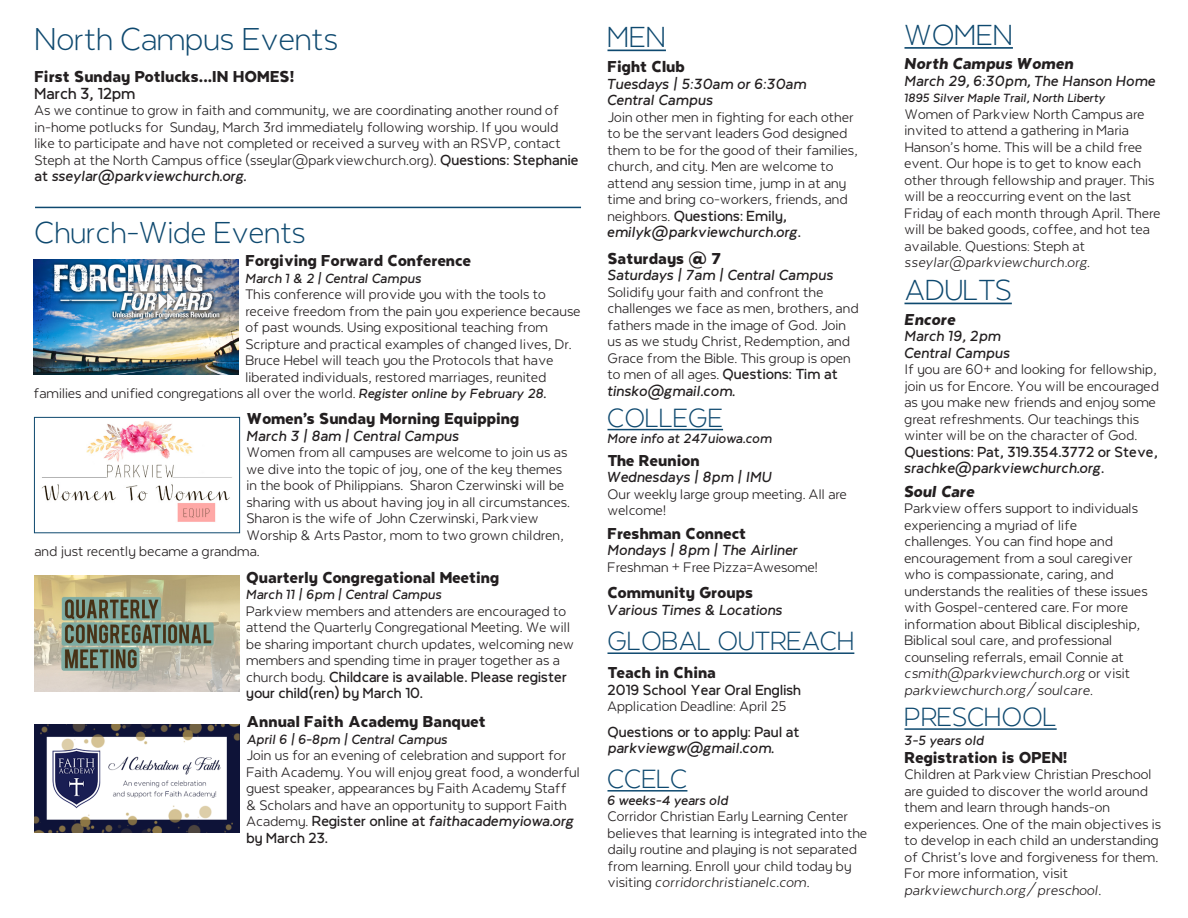
<style>
.page{position:relative;width:1188px;height:918px;background:#fff}
.page>*{position:absolute;margin:0;border:0;box-sizing:border-box;transform-origin:0 0}
.t1{font:300 36px "Brentwood Baptist";color:#0e496f}
.t2{font:300 34.5px "Brentwood Baptist";color:#0e496f}
.t3{font:300 33px "Brentwood Baptist";color:#0e496f}
.t4{font:300 30px "Brentwood Baptist";color:#0e496f}
.t5{font:900 18px "Brentwood Baptist";color:#231f20}
.t6{font:italic 900 18px "Brentwood Baptist";color:#231f20}
.t7{font:700 18px "Brentwood Baptist";color:#231f20}
.t8{font:16.5px/16.5px "Brentwood Baptist";color:#231f20}
.t9{font:italic 700 16.5px "Brentwood Baptist";color:#231f20}
.t10{font:italic 16.5px "Brentwood Baptist";color:#231f20}
.t11{font:700 16.5px "Brentwood Baptist";color:#231f20}
.t12{font:italic 700 15px "Brentwood Baptist";color:#231f20}
.t13{font:italic 700 13.5px "Brentwood Baptist";color:#231f20}
.s1{font-weight:700}
.s2{font-weight:700;font-style:italic}
.s3{font-weight:700;font-style:italic;font-size:15px}
.s4{font-style:normal}
.s5{font-style:italic}
</style>
<div class="page">
<hr style="left:35px;top:207px;width:546px;height:1px;background:#0e496f">
<hr style="left:904px;top:303px;width:108px;height:1px;background:#0e496f">
<hr style="left:608px;top:50px;width:58px;height:1px;background:#0e496f">
<hr style="left:904px;top:47px;width:109px;height:2px;background:#0e496f">
<hr style="left:608px;top:429px;width:115px;height:1px;background:#0e496f">
<hr style="left:608px;top:652px;width:246px;height:2px;background:#0e496f">
<img style="left:34px;top:259px;width:205px;height:116px">
<img style="left:34px;top:576px;width:205px;height:115px">
<img style="left:41px;top:421px;width:191px;height:101px">
<div style="left:34px;top:417px;width:206px;height:116px;border:1px solid #0e496f"></div>
<img style="left:34px;top:725px;width:206px;height:107px">
<hr style="left:904px;top:728px;width:153px;height:2px;background:#0e496f">
<hr style="left:608px;top:790px;width:79px;height:2px;background:#0e496f">
<p class="t1" style="left:35px;top:14px;width:305px">North Campus Events</p>
<p class="t5" style="left:34px;top:64px;width:261px">First Sunday Potlucks...IN HOMES!</p>
<p class="t7" style="left:34px;top:80px;width:103px">March 3, 12pm</p>
<p class="t8" style="left:34px;top:101px;width:546px">As we continue to grow in faith and community, we are coordinating another round of in-home potlucks for Sunday, March 3rd immediately following worship. If you would like to participate and have not completed or received a survey with an RSVP, contact Steph at the North Campus office (sseylar@parkviewchurch.org). <span class="s1">Questions: Stephanie at</span> <span class="s2">sseylar@parkviewchurch.org.</span></p>
<p class="t2" style="left:35px;top:208px;width:273px">Church-Wide Events</p>
<p class="t5" style="left:245px;top:248px;width:227px">Forgiving Forward Conference</p>
<p class="t12" style="left:245px;top:268px;width:178px">March 1 &amp; 2 | Central Campus</p>
<p class="t8" style="left:245px;top:285px;width:302px">This conference will provide you with the tools to</p>
<p class="t8" style="left:245px;top:301px;width:337px">receive freedom from the pain you experience because</p>
<p class="t8" style="left:245px;top:318px;width:304px">of past wounds. Using expositional teaching from</p>
<p class="t8" style="left:245px;top:334px;width:328px">Scripture and practical examples of changed lives, Dr.</p>
<p class="t8" style="left:245px;top:351px;width:310px">Bruce Hebel will teach you the Protocols that have</p>
<p class="t8" style="left:245px;top:367px;width:303px">liberated individuals, restored marriages, reunited</p>
<p class="t8" style="left:34px;top:384px;width:514px">families and unified congregations all over the world. <span class="s3">Register online by February 28.</span></p>
<p class="t5" style="left:247px;top:406px;width:274px">Women's Sunday Morning Equipping</p>
<p class="t9" style="left:247px;top:424px;width:214px">March 3 | 8am | Central Campus</p>
<p class="t8" style="left:247px;top:443px;width:322px">Women from all campuses are welcome to join us as</p>
<p class="t8" style="left:247px;top:459px;width:317px">we dive into the topic of joy, one of the key themes</p>
<p class="t8" style="left:247px;top:476px;width:319px">in the book of Philippians. Sharon Czerwinski will be</p>
<p class="t8" style="left:247px;top:492px;width:325px">sharing with us about having joy in all circumstances.</p>
<p class="t8" style="left:247px;top:509px;width:294px">Sharon is the wife of John Czerwinski, Parkview</p>
<p class="t8" style="left:247px;top:525px;width:319px">Worship &amp; Arts Pastor, mom to two grown children,</p>
<p class="t8" style="left:34px;top:542px;width:227px">and just recently became a grandma.</p>
<p class="t5" style="left:246px;top:564px;width:255px">Quarterly Congregational Meeting</p>
<p class="t12" style="left:246px;top:584px;width:197px">March 11 | 6pm | Central Campus</p>
<p class="t8" style="left:246px;top:601px;width:329px">Parkview members and attenders are encouraged to attend the Quarterly Congregational Meeting. We will be sharing important church updates, welcoming new members and spending time in prayer together as a church body. <span class="s1">Childcare is available. Please register your child(ren) by March 10.</span></p>
<p class="t5" style="left:246px;top:709px;width:241px">Annual Faith Academy Banquet</p>
<p class="t12" style="left:246px;top:729px;width:203px">April 6 | 6-8pm | Central Campus</p>
<p class="t8" style="left:246px;top:746px;width:335px">Join us for an evening of celebration and support for Faith Academy. You will enjoy great food, a wonderful guest speaker, appearances by Faith Academy Staff &amp; Scholars and have an opportunity to support Faith Academy. <span class="s1">Register online at</span> <span class="s2">faithacademyiowa.org </span><span class="s1">by March 23.</span></p>
<p class="t3" style="left:608px;top:14px;width:60px">MEN</p>
<p class="t5" style="left:608px;top:54px;width:79px">Fight Club</p>
<p class="t9" style="left:608px;top:72px;width:201px">Tuesdays | 5:30am or 6:30am</p>
<p class="t9" style="left:608px;top:89px;width:107px">Central Campus</p>
<p class="t8" style="left:608px;top:107px;width:252px">Join other men in fighting for each other to be the servant leaders God designed them to be for the good of their families, church, and city. Men are welcome to attend any session time, jump in at any time and bring co-workers, friends, and neighbors. <span class="s1">Questions: Emily,</span></p>
<p class="t9" style="left:608px;top:221px;width:195px">emilyk@parkviewchurch.org<span class="s4">.</span></p>
<p class="t5" style="left:608px;top:245px;width:115px">Saturdays @ 7</p>
<p class="t9" style="left:608px;top:263px;width:228px">Saturdays | 7am | Central Campus</p>
<p class="t8" style="left:608px;top:282px;width:253px">Solidify your faith and confront the challenges we face as men, brothers, and fathers made in the image of God. Join us as we study Christ, Redemption, and Grace from the Bible. This group is open to men of all ages. <span class="s1">Questions: Tim at </span><span class="s2">tinsko@gmail.com.</span></p>
<p class="t4" style="left:608px;top:396px;width:117px">COLLEGE</p>
<p class="t5" style="left:608px;top:447px;width:94px">The Reunion</p>
<p class="t9" style="left:608px;top:466px;width:167px">Wednesdays | 8pm | IMU</p>
<p class="t8" style="left:608px;top:484px;width:241px">Our weekly large group meeting. All are welcome!</p>
<p class="t12" style="left:608px;top:428px;width:166px">More info at 247uiowa.com</p>
<p class="t5" style="left:608px;top:520px;width:140px">Freshman Connect</p>
<p class="t9" style="left:608px;top:539px;width:192px">Mondays | 8pm | The Airliner</p>
<p class="t8" style="left:608px;top:557px;width:212px">Freshman + Free Pizza=Awesome!</p>
<p class="t5" style="left:608px;top:580px;width:147px">Community Groups</p>
<p class="t9" style="left:608px;top:598px;width:177px">Various Times &amp; Locations</p>
<p class="t4" style="left:608px;top:620px;width:248px">GLOBAL OUTREACH</p>
<p class="t5" style="left:608px;top:660px;width:110px">Teach in China</p>
<p class="t11" style="left:608px;top:678px;width:195px">2019 School Year Oral English</p>
<p class="t8" style="left:608px;top:697px;width:181px">Application Deadline: April 25</p>
<p class="t11" style="left:608px;top:720px;width:194px">Questions or to apply: Paul at</p>
<p class="t9" style="left:608px;top:736px;width:168px">parkviewgw@gmail.com.</p>
<p class="t4" style="left:608px;top:758px;width:81px">CCELC</p>
<p class="t8" style="left:608px;top:807px;width:261px">Corridor Christian Early Learning Center believes that learning is integrated into the daily routine and playing is not separated from learning. Enroll your child today by visiting <span class="s5">corridorchristianelc.com</span>.</p>
<p class="t12" style="left:608px;top:790px;width:123px">6 weeks-4 years old</p>
<p class="t3" style="left:904px;top:11px;width:110px">WOMEN</p>
<p class="t6" style="left:904px;top:51px;width:171px">North Campus Women</p>
<p class="t9" style="left:904px;top:69px;width:253px">March 29, 6:30pm, The Hanson Home</p>
<p class="t13" style="left:904px;top:89px;width:202px">1895 Silver Maple Trail, North Liberty</p>
<p class="t8" style="left:904px;top:104px;width:258px">Women of Parkview North Campus are invited to attend a gathering in Maria Hanson's home. This will be a child free event. Our hope is to get to know each other through fellowship and prayer. This will be a reoccurring event on the last Friday of each month through April. There will be baked goods, coffee, and hot tea available. Questions: Steph at</p>
<p class="t10" style="left:904px;top:251px;width:187px">sseylar@parkviewchurch.org<span class="s4">.</span></p>
<p class="t3" style="left:904px;top:267px;width:109px">ADULTS</p>
<p class="t6" style="left:904px;top:307px;width:53px">Encore</p>
<p class="t9" style="left:904px;top:325px;width:98px">March 19, 2pm</p>
<p class="t9" style="left:904px;top:341px;width:107px">Central Campus</p>
<p class="t8" style="left:904px;top:360px;width:256px">If you are 60+ and looking for fellowship, join us for Encore. You will be encouraged as you make new friends and enjoy some great refreshments. Our teachings this winter will be on the character of God.<br><span class="s1">Questions: Pat, 319.354.3772 or Steve, </span><span class="s2">srachke@parkviewchurch.org</span><span class="s1">.</span></p>
<p class="t6" style="left:904px;top:479px;width:72px">Soul Care</p>
<p class="t8" style="left:904px;top:499px;width:245px">Parkview offers support to individuals experiencing a myriad of life challenges. You can find hope and encouragement from a soul caregiver who is compassionate, caring, and understands the realities of these issues with Gospel-centered care. For more information about Biblical discipleship, Biblical soul care, and professional counseling referrals, email Connie at <span class="s5">csmith@parkviewchurch.org</span> or visit <span class="s5">parkviewchurch.org/soulcare</span>.</p>
<p class="t4" style="left:904px;top:696px;width:154px">PRESCHOOL</p>
<p class="t5" style="left:904px;top:744px;width:165px">Registration is OPEN!</p>
<p class="t8" style="left:904px;top:765px;width:258px">Children at Parkview Christian Preschool are guided to discover the world around them and learn through hands-on experiences. One of the main objectives is to develop in each child an understanding of Christ's love and forgiveness for them.<br>For more information, visit</p>
<p class="t10" style="left:904px;top:879px;width:198px">parkviewchurch.org/preschool<span class="s4">.</span></p>
<p class="t12" style="left:904px;top:730px;width:81px">3-5 years old</p>
</div>
